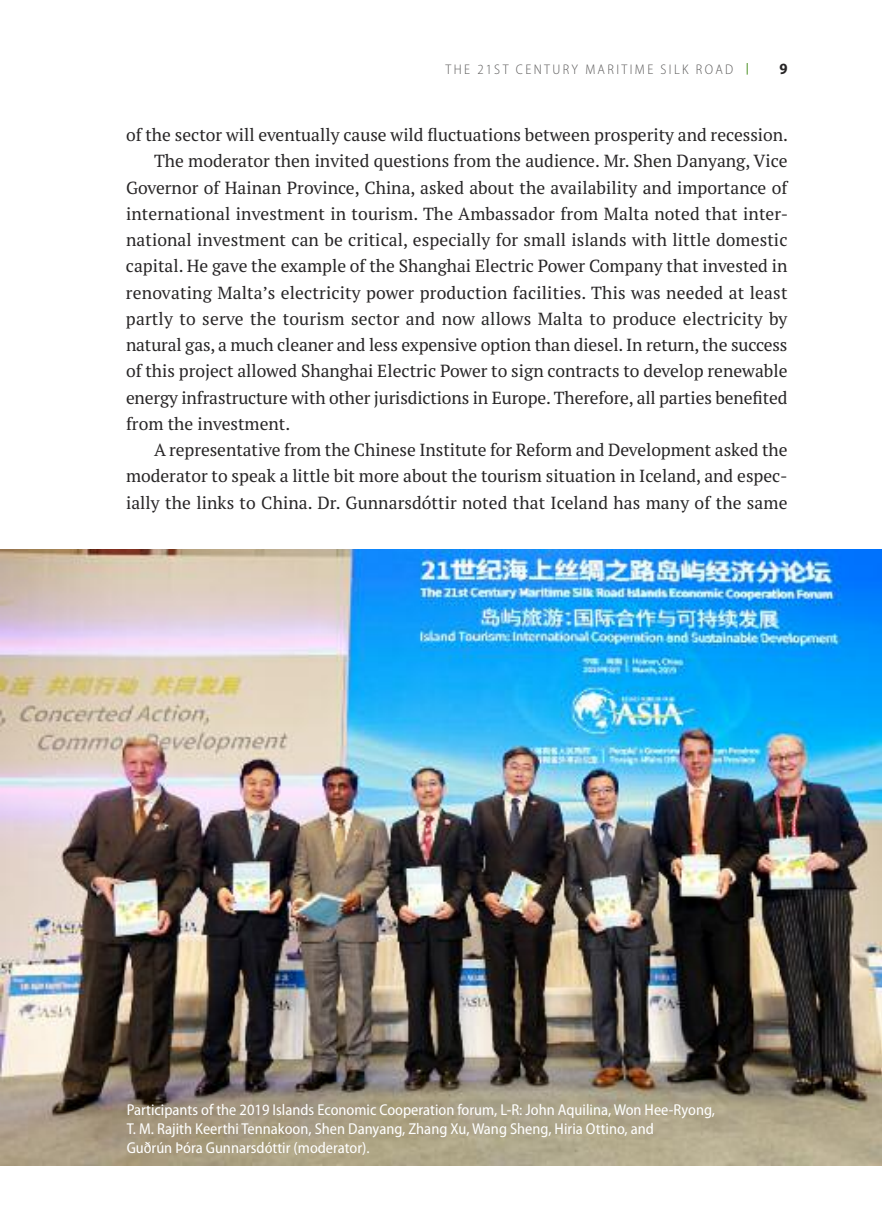
<style>
.page{position:relative;width:882px;height:1229px;background:#fff}
.page>*{position:absolute;margin:0;border:0;box-sizing:border-box;transform-origin:0 0}
.t1{font:17.5px "PT Serif";color:#272526}
.t2{font:semi-condensed 15.75px/18.9px "Myriad Pro";color:#fff}
.t3{font:700 semi-condensed 15.75px "Myriad Pro";color:#272526}
.t4{font:300 semi-condensed 14px "Myriad Pro";letter-spacing:.17em;color:#5d5c5c}
</style>
<div class="page">
<svg style="left:747px;top:63px;width:1px;height:12px"></svg>
<img style="left:1px;top:549px;width:881px;height:617px">
<p class="t4" style="left:446px;top:61px;width:289px">THE 21ST CENTURY MARITIME SILK ROAD</p>
<p class="t3" style="left:780px;top:60px;width:10px">9</p>
<p class="t1" style="left:126px;top:123px;width:664px">of the sector will eventually cause wild fluctuations between prosperity and recession.</p>
<p class="t1" style="left:154px;top:150px;width:635px">The moderator then invited questions from the audience. Mr. Shen Danyang, Vice</p>
<p class="t1" style="left:126px;top:176px;width:663px">Governor of Hainan Province, China, asked about the availability and importance of</p>
<p class="t1" style="left:126px;top:202px;width:664px">international investment in tourism. The Ambassador from Malta noted that inter-</p>
<p class="t1" style="left:126px;top:228px;width:663px">national investment can be critical, especially for small islands with little domestic</p>
<p class="t1" style="left:126px;top:255px;width:663px">capital. He gave the example of the Shanghai Electric Power Company that invested in</p>
<p class="t1" style="left:126px;top:281px;width:663px">renovating Malta’s electricity power production facilities. This was needed at least</p>
<p class="t1" style="left:126px;top:307px;width:663px">partly to serve the tourism sector and now allows Malta to produce electricity by</p>
<p class="t1" style="left:126px;top:333px;width:663px">natural gas, a much cleaner and less expensive option than diesel. In return, the success</p>
<p class="t1" style="left:126px;top:360px;width:663px">of this project allowed Shanghai Electric Power to sign contracts to develop renewable</p>
<p class="t1" style="left:126px;top:386px;width:663px">energy infrastructure with other jurisdictions in Europe. Therefore, all parties benefited</p>
<p class="t1" style="left:126px;top:412px;width:166px">from the investment.</p>
<p class="t1" style="left:154px;top:438px;width:635px">A representative from the Chinese Institute for Reform and Development asked the</p>
<p class="t1" style="left:126px;top:465px;width:663px">moderator to speak a little bit more about the tourism situation in Iceland, and espec-</p>
<p class="t1" style="left:126px;top:491px;width:663px">ially the links to China. Dr. Gunnarsdóttir noted that Iceland has many of the same</p>
<p class="t2" style="left:127px;top:1101px;width:590px">Participants of the 2019 Islands Economic Cooperation forum, L-R: John Aquilina, Won Hee-Ryong,<br>T. M. Rajith Keerthi Tennakoon, Shen Danyang, Zhang Xu, Wang Sheng, Hiria Ottino, and<br>Guðrún Þóra Gunnarsdóttir (moderator).</p>
</div>
